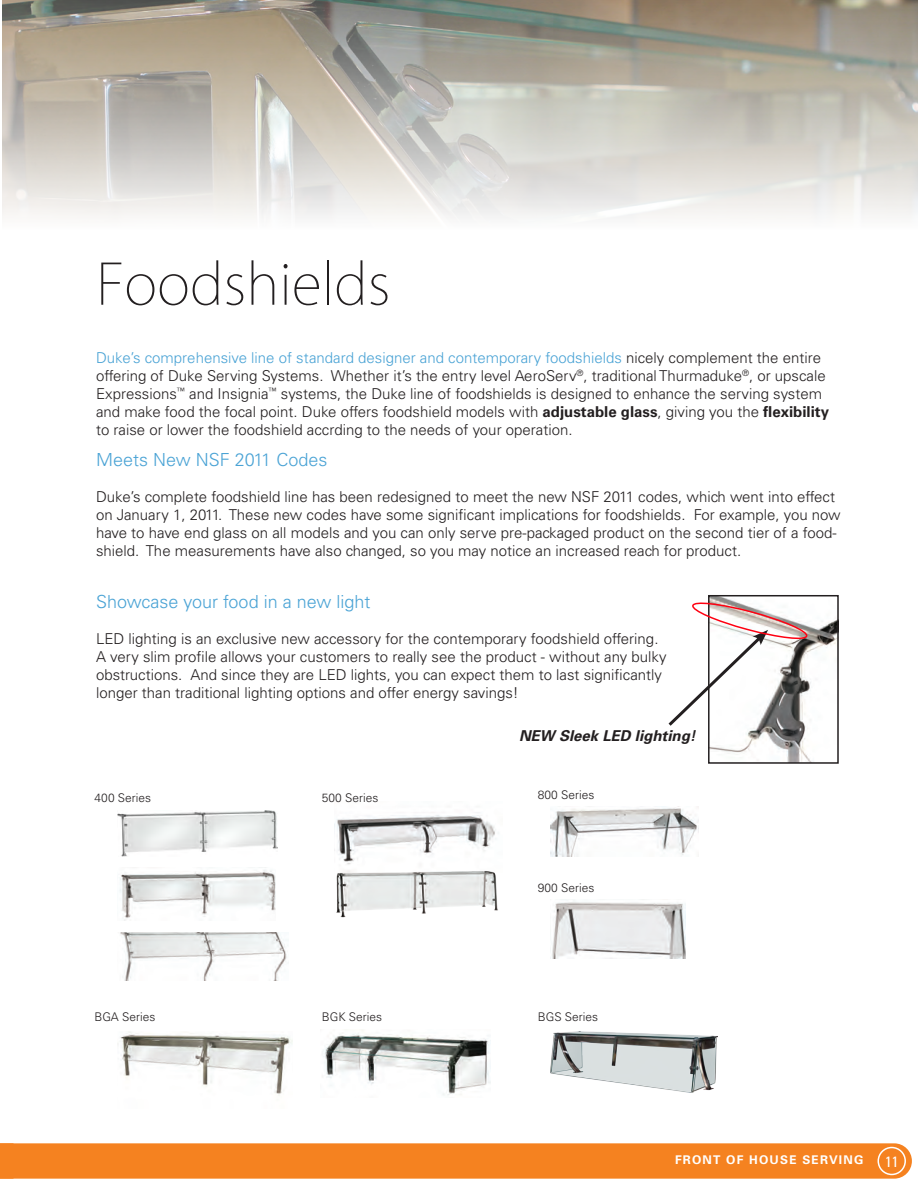
<style>
.page{position:relative;width:918px;height:1188px;background:#fff}
.page>*{position:absolute;margin:0;border:0;box-sizing:border-box;transform-origin:0 0}
.t1{font:200 55.8px "Koz Go Pr 6 N";color:#231f20}
.t2{font:300 18px "Univers LT Std";color:#4aa3d5}
.t3{font:300 15px/18px "Univers LT Std";color:#231f20}
.t4{font:italic 700 15px "Univers";color:#231f20}
.t5{font:condensed 15px "Univers";color:#fff}
.t6{font:300 12px "Univers LT Std";color:#231f20}
.t7{font:700 12px "Univers";letter-spacing:.1em;color:#fff}
.s1{color:#4aa3d5}
.s2{font-weight:700}
</style>
<div class="page">
<img style="left:3px;top:0;width:915px;height:218px">
<img style="left:711px;top:598px;width:125px;height:163px">
<div style="left:708px;top:595px;width:131px;height:169px;border:2px solid #231f20"></div>
<svg style="left:668px;top:601px;width:142px;height:128px"></svg>
<img style="left:334px;top:815px;width:162px;height:50px">
<img style="left:120px;top:933px;width:167px;height:47px">
<img style="left:117px;top:810px;width:161px;height:46px">
<img style="left:119px;top:867px;width:157px;height:54px">
<img style="left:336px;top:870px;width:162px;height:48px">
<img style="left:552px;top:900px;width:134px;height:58px">
<img style="left:551px;top:808px;width:148px;height:49px">
<img style="left:551px;top:1031px;width:167px;height:61px">
<div style="left:0;top:1143px;width:912px;height:36px;background:#f58220"></div>
<div style="left:878px;top:1148px;width:27px;height:26px;background:#f58220;border-radius:50%"></div>
<div style="left:878px;top:1147px;width:28px;height:28px;border:2px solid #fff;border-radius:50%"></div>
<img style="left:322px;top:1030px;width:169px;height:65px">
<img style="left:117px;top:1032px;width:176px;height:63px">
<p class="t1" style="left:96px;top:253px;width:296px">Foodshields</p>
<p class="t3" style="left:96px;top:348px;width:735px"><span class="s1">Duke’s comprehensive line of standard designer and contemporary foodshields</span> nicely complement the entire offering of Duke Serving Systems. Whether it’s the entry level AeroServ<sup>®</sup>, traditional Thurmaduke<sup>®</sup>, or upscale Expressions<sup>™</sup> and Insignia<sup>™</sup> systems, the Duke line of foodshields is designed to enhance the serving system and make food the focal point. Duke offers foodshield models with <span class="s2">adjustable glass</span>, giving you the <span class="s2">flexibility </span>to raise or lower the foodshield accrding to the needs of your operation.</p>
<p class="t2" style="left:96px;top:449px;width:233px">Meets New NSF 2011 Codes</p>
<p class="t3" style="left:96px;top:487px;width:746px">Duke’s complete foodshield line has been redesigned to meet the new NSF 2011 codes, which went into effect on January 1, 2011. These new codes have some significant implications for foodshields. For example, you now have to have end glass on all models and you can only serve pre-packaged product on the second tier of a food&shy;shield. The measurements have also changed, so you may notice an increased reach for product.</p>
<p class="t2" style="left:96px;top:591px;width:276px">Showcase your food in a new light</p>
<p class="t3" style="left:96px;top:630px;width:572px">LED lighting is an exclusive new accessory for the contemporary foodshield offering.<br>A very slim profile allows your customers to really see the product - without any bulky obstructions. And since they are LED lights, you can expect them to last significantly longer than traditional lighting options and offer energy savings!</p>
<p class="t4" style="left:519px;top:726px;width:178px">NEW Sleek LED lighting!</p>
<p class="t6" style="left:94px;top:790px;width:58px">400 Series</p>
<p class="t6" style="left:322px;top:790px;width:58px">500 Series</p>
<p class="t6" style="left:538px;top:788px;width:58px">800 Series</p>
<p class="t6" style="left:538px;top:881px;width:58px">900 Series</p>
<p class="t6" style="left:95px;top:1010px;width:62px">BGA Series</p>
<p class="t6" style="left:322px;top:1010px;width:62px">BGK Series</p>
<p class="t6" style="left:538px;top:1010px;width:62px">BGS Series</p>
<p class="t7" style="left:675px;top:1152px;width:190px">FRONT OF HOUSE SERVING</p>
<p class="t5" style="left:885px;top:1152px;width:15px">11</p>
</div>
